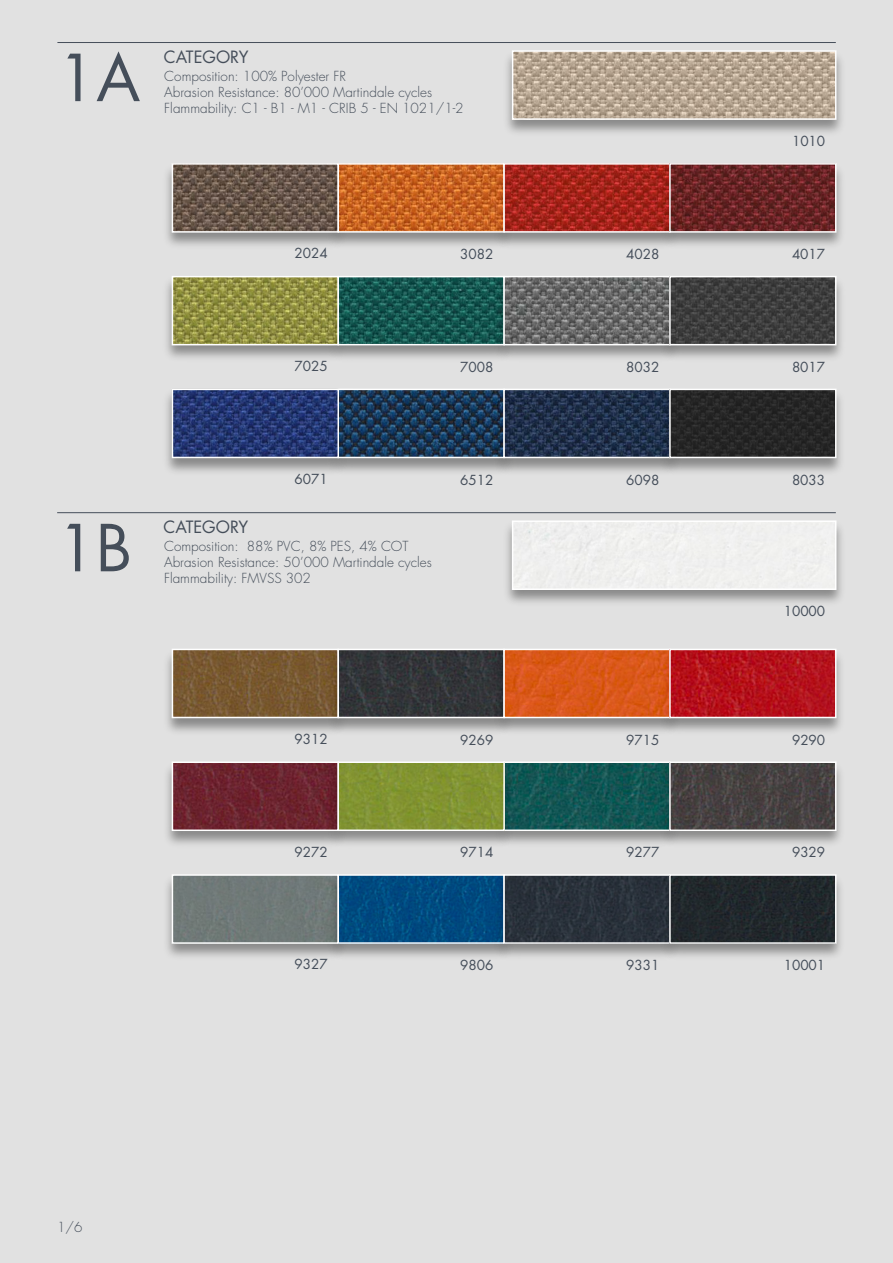
<style>
.page{position:relative;width:893px;height:1263px;background:#e1e1e1}
.page>*{position:absolute;margin:0;border:0;box-sizing:border-box;transform-origin:0 0}
.t1{font:63px "Futura";color:#454e5a}
.t2{font:16.5px "Futura";color:#454e5a}
.t3{font:300 13.5px/16.2px "Futura";color:#454e5a}
.t4{font:13.5px "Futura";color:#454e5a}
</style>
<div class="page">
<img style="left:167px;top:938px;width:110px;height:19px">
<div style="left:172px;top:874px;width:167px;height:70px;border:2px solid #fff"></div>
<img style="left:277px;top:938px;width:157px;height:19px">
<div style="left:337px;top:874px;width:168px;height:70px;border:2px solid #fff"></div>
<img style="left:167px;top:779px;width:267px;height:159px">
<img style="left:175px;top:779px;width:130px;height:49px">
<div style="left:172px;top:761px;width:167px;height:70px;border:2px solid #fff"></div>
<img style="left:434px;top:884px;width:194px;height:73px">
<img style="left:628px;top:895px;width:213px;height:62px">
<img style="left:167px;top:656px;width:153px;height:123px">
<img style="left:175px;top:652px;width:145px;height:63px">
<div style="left:172px;top:649px;width:167px;height:69px;border:2px solid #fff"></div>
<img style="left:320px;top:648px;width:257px;height:236px">
<div style="left:337px;top:649px;width:168px;height:69px;border:2px solid #fff"></div>
<img style="left:418px;top:648px;width:159px;height:178px">
<img style="left:577px;top:761px;width:264px;height:134px">
<img style="left:496px;top:648px;width:345px;height:95px">
<img style="left:507px;top:524px;width:70px;height:79px">
<img style="left:577px;top:524px;width:265px;height:79px">
<img style="left:433px;top:434px;width:144px;height:90px">
<img style="left:577px;top:415px;width:264px;height:109px">
<img style="left:175px;top:166px;width:61px;height:61px">
<div style="left:172px;top:163px;width:167px;height:70px;border:2px solid #fff"></div>
<img style="left:236px;top:163px;width:170px;height:64px">
<div style="left:337px;top:163px;width:168px;height:70px;border:2px solid #fff"></div>
<img style="left:406px;top:50px;width:354px;height:384px">
<div style="left:503px;top:163px;width:168px;height:70px;border:2px solid #fff"></div>
<img style="left:566px;top:50px;width:276px;height:365px">
<div style="left:669px;top:163px;width:167px;height:70px;border:2px solid #fff"></div>
<hr style="left:57px;top:42px;width:779px;height:1px;background:#454e5a">
<hr style="left:57px;top:512px;width:779px;height:1px;background:#454e5a">
<img style="left:79px;top:227px;width:354px;height:287px">
<div style="left:172px;top:389px;width:167px;height:69px;border:2px solid #fff"></div>
<h1 class="t1" style="left:57px;top:38px;width:84px">1A</h1>
<p class="t2" style="left:164px;top:46px;width:86px">CATEGORY</p>
<p class="t3" style="left:164px;top:68px;width:301px">Composition: 100% Polyester FR<br>Abrasion Resistance: 80’000 Martindale cycles<br>Flammability: C1 - B1 - M1 - CRIB 5 - EN 1021/1-2</p>
<p class="t4" style="left:792px;top:132px;width:35px">1010</p>
<p class="t4" style="left:294px;top:245px;width:35px">2024</p>
<p class="t4" style="left:460px;top:245px;width:35px">3082</p>
<p class="t4" style="left:626px;top:245px;width:35px">4028</p>
<p class="t4" style="left:792px;top:245px;width:35px">4017</p>
<p class="t4" style="left:294px;top:357px;width:35px">7025</p>
<p class="t4" style="left:460px;top:358px;width:35px">7008</p>
<p class="t4" style="left:626px;top:358px;width:35px">8032</p>
<p class="t4" style="left:792px;top:358px;width:35px">8017</p>
<h1 class="t1" style="left:57px;top:508px;width:76px">1B</h1>
<p class="t2" style="left:164px;top:516px;width:86px">CATEGORY</p>
<p class="t4" style="left:294px;top:470px;width:35px">6071</p>
<p class="t4" style="left:460px;top:471px;width:35px">6512</p>
<p class="t4" style="left:626px;top:471px;width:35px">6098</p>
<p class="t4" style="left:792px;top:471px;width:35px">8033</p>
<p class="t3" style="left:164px;top:538px;width:269px">Composition: 88% PVC, 8% PES, 4% COT<br>Abrasion Resistance: 50’000 Martindale cycles<br>Flammability: FMVSS 302</p>
<p class="t4" style="left:784px;top:602px;width:43px">10000</p>
<p class="t4" style="left:294px;top:730px;width:35px">9312</p>
<p class="t4" style="left:460px;top:731px;width:35px">9269</p>
<p class="t4" style="left:626px;top:731px;width:35px">9715</p>
<p class="t4" style="left:792px;top:731px;width:35px">9290</p>
<p class="t4" style="left:294px;top:843px;width:35px">9272</p>
<p class="t4" style="left:460px;top:844px;width:35px">9714</p>
<p class="t4" style="left:626px;top:844px;width:35px">9277</p>
<p class="t4" style="left:792px;top:844px;width:35px">9329</p>
<p class="t4" style="left:294px;top:956px;width:35px">9327</p>
<p class="t4" style="left:460px;top:956px;width:35px">9806</p>
<p class="t4" style="left:626px;top:957px;width:35px">9331</p>
<p class="t4" style="left:784px;top:957px;width:43px">10001</p>
<p class="t3" style="left:57px;top:1220px;width:27px">1/6</p>
</div>
